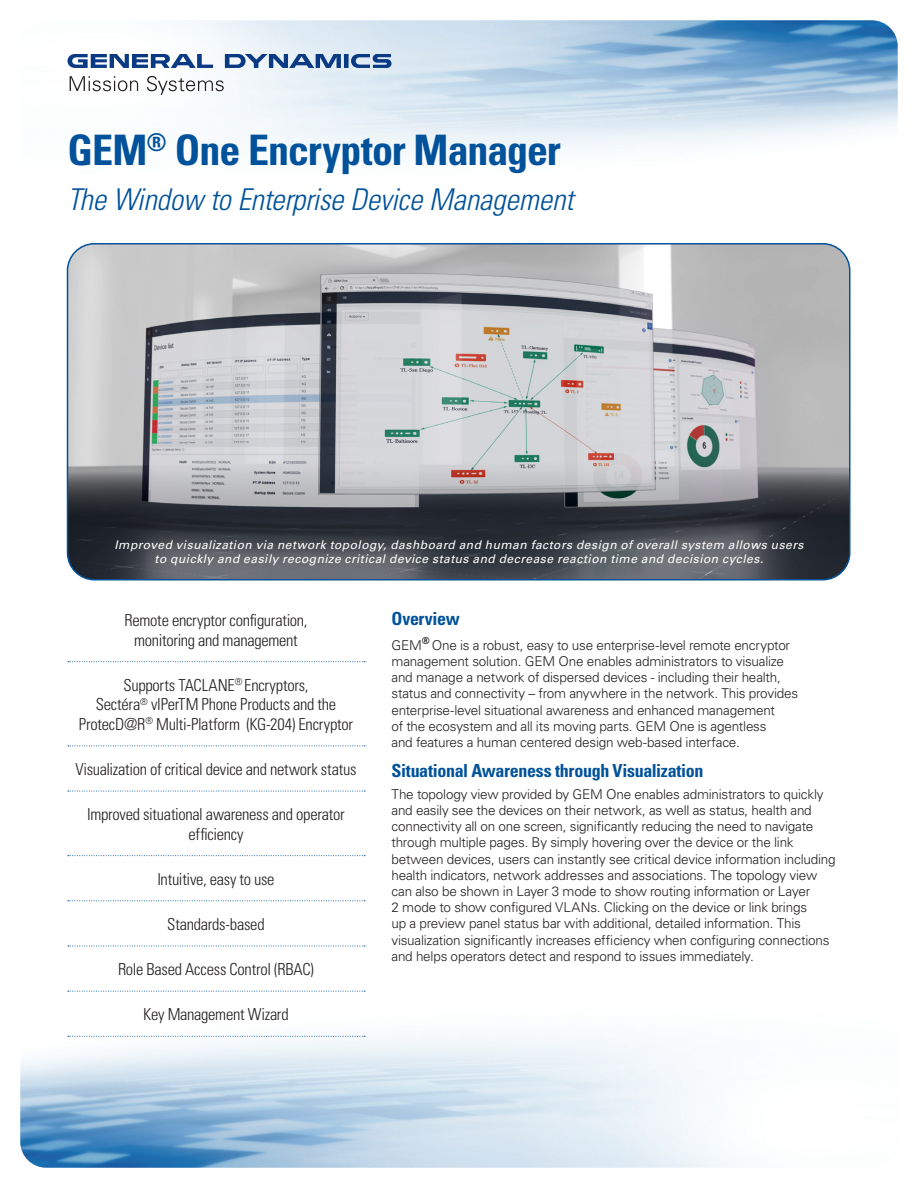
<style>
.page{position:relative;width:918px;height:1188px;background:#fff}
.page>*{position:absolute;margin:0;border:0;box-sizing:border-box;transform-origin:0 0}
._2015_Front_Title{font:700 condensed 42px "Univers LT Std";letter-spacing:-.025em;color:#01529a}
._2015_Front_Subtitle{font:italic 300 condensed 30px "Univers LT Std";letter-spacing:-.005em;color:#01529a}
._2015_Subheads{font:700 condensed 18px "Univers LT Std";letter-spacing:-.02em;color:#01529a}
._2015_Front_Key_Mess{font:300 condensed 16.5px/19.5px "Univers LT Std";letter-spacing:-.015em;color:#231f20;text-align:center}
._2015_Body{font:300 13.5px/16.2px "Univers LT Std";letter-spacing:-.015em;color:#231f20}
._2015_Figure_Caption{font:italic 12px/14.4px "Univers LT Std";letter-spacing:.04em;color:#fff;text-align:center}
</style>
<div class="page">
<img style="left:20px;top:20px;width:878px;height:1148px">
<svg style="left:68px;top:54px;width:324px;height:14px"></svg>
<svg style="left:70px;top:76px;width:68px;height:15px"></svg>
<svg style="left:147px;top:76px;width:77px;height:19px"></svg>
<img style="left:68px;top:244px;width:782px;height:336px">
<div style="left:67px;top:243px;width:783px;height:337px;border:2px solid #01529a;border-radius:27px"></div>
<svg style="left:68px;top:661px;width:297px;height:1px"></svg>
<svg style="left:68px;top:746px;width:297px;height:1px"></svg>
<svg style="left:68px;top:791px;width:297px;height:1px"></svg>
<svg style="left:68px;top:855px;width:297px;height:1px"></svg>
<svg style="left:68px;top:900px;width:297px;height:1px"></svg>
<svg style="left:68px;top:946px;width:297px;height:1px"></svg>
<svg style="left:68px;top:991px;width:297px;height:1px"></svg>
<svg style="left:68px;top:1036px;width:297px;height:1px"></svg>
<p class="_2015_Front_Title" style="left:68px;top:125px;width:495px">GEM<sup>®</sup> One Encryptor Manager</p>
<p class="_2015_Front_Subtitle" style="left:68px;top:182px;width:507px">The Window to Enterprise Device Management</p>
<p class="_2015_Figure_Caption" style="left:114px;top:537px;width:691px">Improved visualization via network topology, dashboard and human factors design of overall system allows users to quickly and easily recognize critical device status and decrease reaction time and decision cycles.</p>
<p class="_2015_Front_Key_Mess" style="left:125px;top:611px;width:184px">Remote encryptor configuration, monitoring and management</p>
<p class="_2015_Front_Key_Mess" style="left:79px;top:675px;width:276px">Supports TACLANE<sup>®</sup> Encryptors,<br>Sectéra<sup>®</sup> vIPerTM Phone Products and the<br>ProtecD@R<sup>®</sup> Multi-Platform (KG-204) Encryptor</p>
<p class="_2015_Front_Key_Mess" style="left:75px;top:759px;width:283px">Visualization of critical device and network status</p>
<p class="_2015_Front_Key_Mess" style="left:87px;top:805px;width:259px">Improved situational awareness and operator efficiency</p>
<p class="_2015_Front_Key_Mess" style="left:157px;top:869px;width:119px">Intuitive, easy to use</p>
<p class="_2015_Front_Key_Mess" style="left:167px;top:914px;width:99px">Standards-based</p>
<p class="_2015_Front_Key_Mess" style="left:118px;top:960px;width:197px">Role Based Access Control (RBAC)</p>
<p class="_2015_Front_Key_Mess" style="left:143px;top:1005px;width:147px">Key Management Wizard</p>
<p class="_2015_Subheads" style="left:392px;top:607px;width:70px">Overview</p>
<p class="_2015_Body" style="left:392px;top:637px;width:408px">GEM<sup>®</sup> One is a robust, easy to use enterprise-level remote encryptor management solution. GEM One enables administrators to visualize and manage a network of dispersed devices - including their health, status and connectivity – from anywhere in the network. This provides enterprise-level situational awareness and enhanced management<br>of the ecosystem and all its moving parts. GEM One is agentless<br>and features a human centered design web-based interface.</p>
<p class="_2015_Subheads" style="left:392px;top:760px;width:313px">Situational Awareness through Visualization</p>
<p class="_2015_Body" style="left:392px;top:786px;width:446px">The topology view provided by GEM One enables administrators to quickly and easily see the devices on their network, as well as status, health and connectivity all on one screen, significantly reducing the need to navigate through multiple pages. By simply hovering over the device or the link between devices, users can instantly see critical device information including health indicators, network addresses and associations. The topology view can also be shown in Layer 3 mode to show routing information or Layer<br>2 mode to show configured VLANs. Clicking on the device or link brings<br>up a preview panel status bar with additional, detailed information. This visualization significantly increases efficiency when configuring connections and helps operators detect and respond to issues immediately.</p>
</div>
